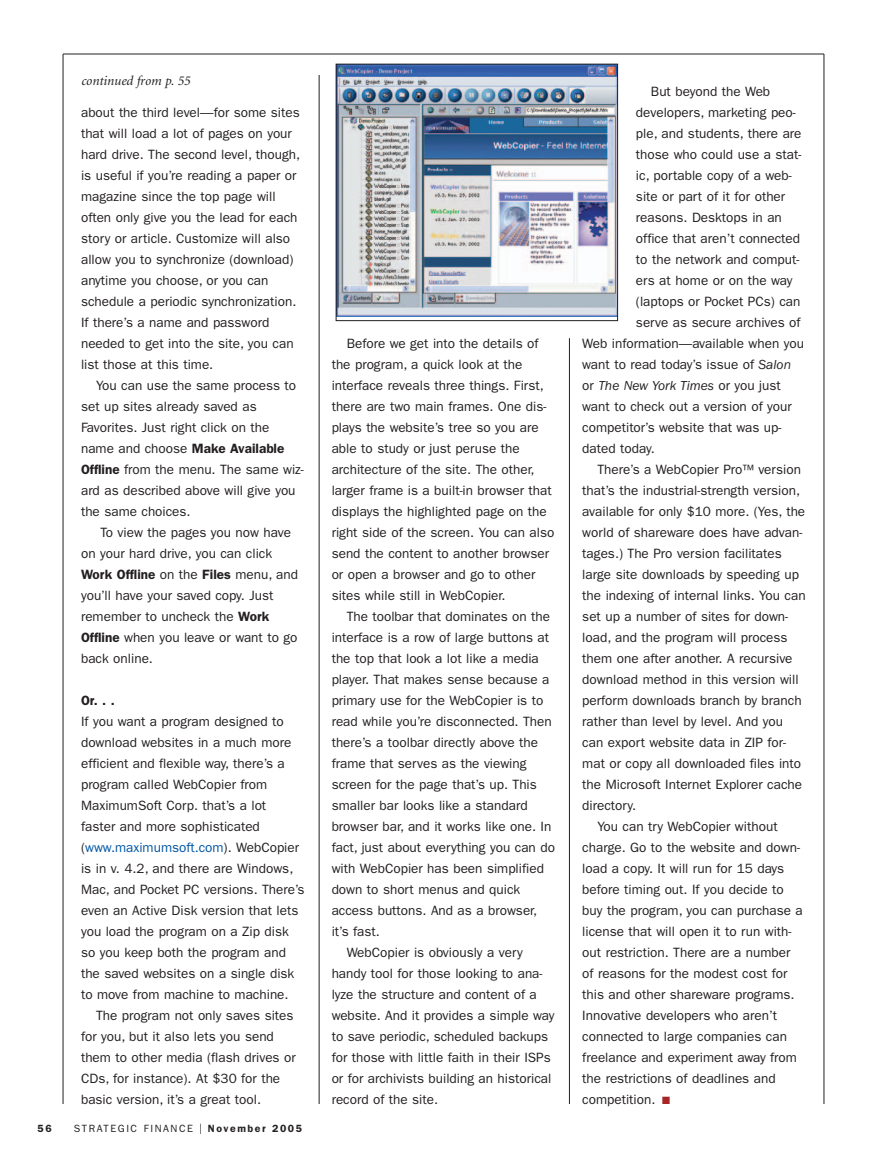
<style>
.page{position:relative;width:878px;height:1161px;background:#fff}
.page>*{position:absolute;margin:0;border:0;box-sizing:border-box;transform-origin:0 0}
.t1{font:13.5px/21px "Franklin Gothic";color:#231f20}
.t2{font:italic 13.5px "Franklin Gothic";color:#231f20}
.t3{font:italic 13.5px "Minion";color:#231f20}
.t4{font:600 13.5px "Franklin Gothic";color:#231f20}
.t5{font:10.5px "Franklin Gothic";letter-spacing:.15em;color:#231f20}
.t6{font:600 10.5px "Franklin Gothic";color:#231f20}
.s1{font-weight:600}
.s2{color:#0155a5}
.s3{font-size:15px}
.s4{font-style:italic}
.s5{font-style:normal}
.s6{color:#a72427}
</style>
<div class="page">
<hr style="left:63px;top:54px;width:761px;height:1px;background:#231f20">
<hr style="left:823px;top:54px;width:1px;height:1050px;background:#231f20">
<hr style="left:63px;top:54px;width:1px;height:1050px;background:#231f20">
<hr style="left:319px;top:75px;width:1px;height:1029px;background:#231f20">
<hr style="left:569px;top:338px;width:1px;height:766px;background:#231f20">
<img style="left:338px;top:66px;width:278px;height:251px">
<div style="left:336px;top:64px;width:282px;height:257px;border:1px solid #231f20"></div>
<p class="t3" style="left:81px;top:75px;width:110px">continued from p. 55</p>
<p class="t1" style="left:81px;top:103px;width:221px">about the third level—for some sites that will load a lot of pages on your hard drive. The second level, though, is useful if you’re reading a paper or magazine since the top page will often only give you the lead for each story or article. Customize will also allow you to synchronize (download) anytime you choose, or you can schedule a periodic synchronization.<br>If there’s a name and password needed to get into the site, you can list those at this time.</p>
<p class="t1" style="left:81px;top:376px;width:224px;text-indent:15px">You can use the same process to set up sites already saved as<br>Favorites. Just right click on the name and choose <span class="s1">Make Available<br>Offline</span> from the menu. The same wiz&shy;ard as described above will give you the same choices.</p>
<p class="t1" style="left:81px;top:523px;width:218px;text-indent:19px">To view the pages you now have on your hard drive, you can click<br><span class="s1">Work Offline</span> on the <span class="s1">Files</span> menu, and you’ll have your saved copy. Just remember to uncheck the <span class="s1">Work<br>Offline</span> when you leave or want to go back online.</p>
<p class="t4" style="left:81px;top:696px;width:35px">Or. . .</p>
<p class="t1" style="left:81px;top:712px;width:225px">If you want a program designed to download websites in a much more efficient and flexible way, there’s a program called WebCopier from MaximumSoft Corp. that’s a lot<br>faster and more sophisticated (<span class="s2">www.maximumsoft.com</span>). WebCopier is in v. 4.2, and there are Windows, Mac, and Pocket PC versions. There’s even an Active Disk version that lets you load the program on a Zip disk so you keep both the program and the saved websites on a single disk to move from machine to machine.</p>
<p class="t1" style="left:81px;top:1006px;width:216px;text-indent:15px">The program not only saves sites for you, but it also lets you send them to other media (flash drives or CDs, for instance). At $30 for the basic version, it’s a great tool.</p>
<p class="t6" style="left:38px;top:1125px;width:16px">56</p>
<p class="t5" style="left:74px;top:1125px;width:230px">STRATEGIC FINANCE <span class="s3">I</span> <span class="s1">November 2005</span></p>
<p class="t1" style="left:331px;top:334px;width:224px;text-indent:15px">Before we get into the details of the program, a quick look at the interface reveals three things. First, there are two main frames. One dis&shy;plays the website’s tree so you are able to study or just peruse the architecture of the site. The other, larger frame is a built-in browser that displays the highlighted page on the right side of the screen. You can also send the content to another browser or open a browser and go to other sites while still in WebCopier.</p>
<p class="t1" style="left:346px;top:607px;width:205px">The toolbar that dominates on the</p>
<p class="t1" style="left:331px;top:628px;width:219px">interface is a row of large buttons at</p>
<p class="t1" style="left:331px;top:649px;width:209px">the top that look a lot like a media</p>
<p class="t1" style="left:331px;top:670px;width:219px">player. That makes sense because a</p>
<p class="t1" style="left:331px;top:691px;width:213px">primary use for the WebCopier is to</p>
<p class="t1" style="left:331px;top:712px;width:221px">read while you’re disconnected. Then</p>
<p class="t1" style="left:331px;top:733px;width:208px">there’s a toolbar directly above the</p>
<p class="t1" style="left:331px;top:754px;width:196px">frame that serves as the viewing</p>
<p class="t1" style="left:331px;top:775px;width:207px">screen for the page that’s up. This</p>
<p class="t1" style="left:331px;top:796px;width:197px">smaller bar looks like a standard</p>
<p class="t1" style="left:331px;top:817px;width:221px">browser bar, and it works like one. In</p>
<p class="t1" style="left:331px;top:838px;width:225px">fact, just about everything you can do</p>
<p class="t1" style="left:331px;top:859px;width:214px">with WebCopier has been simplified</p>
<p class="t1" style="left:331px;top:880px;width:190px">down to short menus and quick</p>
<p class="t1" style="left:331px;top:901px;width:207px">access buttons. And as a browser,</p>
<p class="t1" style="left:331px;top:922px;width:50px">it’s fast.</p>
<p class="t1" style="left:346px;top:943px;width:177px">WebCopier is obviously a very</p>
<p class="t1" style="left:331px;top:964px;width:212px">handy tool for those looking to ana-</p>
<p class="t1" style="left:331px;top:985px;width:207px">lyze the structure and content of a</p>
<p class="t1" style="left:331px;top:1006px;width:224px">website. And it provides a simple way</p>
<p class="t1" style="left:331px;top:1027px;width:218px">to save periodic, scheduled backups</p>
<p class="t1" style="left:331px;top:1048px;width:220px">for those with little faith in their ISPs</p>
<p class="t1" style="left:331px;top:1069px;width:221px">or for archivists building an historical</p>
<p class="t1" style="left:331px;top:1090px;width:108px">record of the site.</p>
<p class="t1" style="left:651px;top:82px;width:121px">But beyond the Web</p>
<p class="t1" style="left:636px;top:103px;width:161px">developers, marketing peo-</p>
<p class="t1" style="left:636px;top:124px;width:167px">ple, and students, there are</p>
<p class="t1" style="left:636px;top:145px;width:167px">those who could use a stat-</p>
<p class="t1" style="left:636px;top:166px;width:157px">ic, portable copy of a web-</p>
<p class="t1" style="left:636px;top:187px;width:151px">site or part of it for other</p>
<p class="t1" style="left:636px;top:208px;width:147px">reasons. Desktops in an</p>
<p class="t1" style="left:636px;top:229px;width:166px">office that aren’t connected</p>
<p class="t1" style="left:636px;top:250px;width:165px">to the network and comput-</p>
<p class="t1" style="left:636px;top:271px;width:158px">ers at home or on the way</p>
<p class="t1" style="left:636px;top:292px;width:166px">(laptops or Pocket PCs) can</p>
<p class="t1" style="left:636px;top:313px;width:166px">serve as secure archives of</p>
<p class="t1" style="left:582px;top:334px;width:223px">Web information—available when you</p>
<p class="t1" style="left:582px;top:355px;width:210px">want to read today’s issue of <span class="s4">Salon</span></p>
<p class="t2" style="left:582px;top:381px;width:200px"><span class="s5">or</span> The New York Times <span class="s5">or you just</span></p>
<p class="t1" style="left:582px;top:397px;width:211px">want to check out a version of your</p>
<p class="t1" style="left:582px;top:418px;width:201px">competitor’s website that was up-</p>
<p class="t1" style="left:582px;top:439px;width:74px">dated today.</p>
<p class="t1" style="left:597px;top:460px;width:205px">There’s a WebCopier Pro™ version</p>
<p class="t1" style="left:582px;top:481px;width:219px">that’s the industrial-strength version,</p>
<p class="t1" style="left:582px;top:502px;width:224px">available for only $10 more. (Yes, the</p>
<p class="t1" style="left:582px;top:523px;width:221px">world of shareware does have advan-</p>
<p class="t1" style="left:582px;top:544px;width:201px">tages.) The Pro version facilitates</p>
<p class="t1" style="left:582px;top:565px;width:218px">large site downloads by speeding up</p>
<p class="t1" style="left:582px;top:586px;width:225px">the indexing of internal links. You can</p>
<p class="t1" style="left:582px;top:607px;width:207px">set up a number of sites for down-</p>
<p class="t1" style="left:582px;top:628px;width:207px">load, and the program will process</p>
<p class="t1" style="left:582px;top:649px;width:212px">them one after another. A recursive</p>
<p class="t1" style="left:582px;top:670px;width:218px">download method in this version will</p>
<p class="t1" style="left:582px;top:691px;width:221px">perform downloads branch by branch</p>
<p class="t1" style="left:582px;top:712px;width:202px">rather than level by level. And you</p>
<p class="t1" style="left:582px;top:733px;width:205px">can export website data in ZIP for-</p>
<p class="t1" style="left:582px;top:754px;width:220px">mat or copy all downloaded files into</p>
<p class="t1" style="left:582px;top:775px;width:221px">the Microsoft Internet Explorer cache</p>
<p class="t1" style="left:582px;top:796px;width:55px">directory.</p>
<p class="t1" style="left:597px;top:817px;width:182px">You can try WebCopier without</p>
<p class="t1" style="left:582px;top:838px;width:219px">charge. Go to the website and down-</p>
<p class="t1" style="left:582px;top:859px;width:203px">load a copy. It will run for 15 days</p>
<p class="t1" style="left:582px;top:880px;width:203px">before timing out. If you decide to</p>
<p class="t1" style="left:582px;top:901px;width:222px">buy the program, you can purchase a</p>
<p class="t1" style="left:582px;top:922px;width:211px">license that will open it to run with-</p>
<p class="t1" style="left:582px;top:943px;width:209px">out restriction. There are a number</p>
<p class="t1" style="left:582px;top:964px;width:207px">of reasons for the modest cost for</p>
<p class="t1" style="left:582px;top:985px;width:214px">this and other shareware programs.</p>
<p class="t1" style="left:582px;top:1006px;width:196px">Innovative developers who aren’t</p>
<p class="t1" style="left:582px;top:1027px;width:206px">connected to large companies can</p>
<p class="t1" style="left:582px;top:1048px;width:216px">freelance and experiment away from</p>
<p class="t1" style="left:582px;top:1069px;width:195px">the restrictions of deadlines and</p>
<p class="t1" style="left:582px;top:1090px;width:89px">competition. <span class="s6">■</span></p>
</div>
